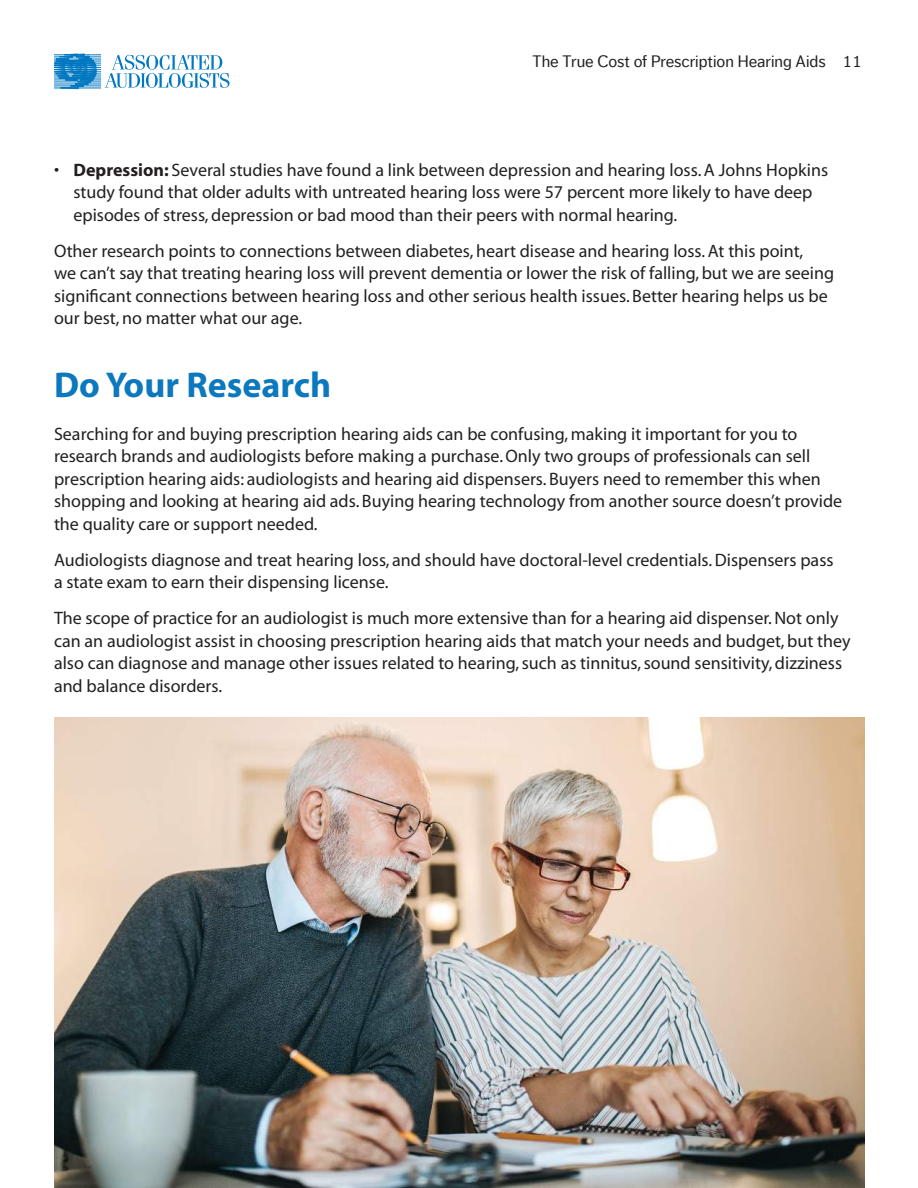
<style>
.page{position:relative;width:918px;height:1188px;background:#fff}
.page>*{position:absolute;margin:0;border:0;box-sizing:border-box;transform-origin:0 0}
.t1{font:700 36px "Myriad";color:#0c78be}
.t2{font:18px/22.5px "Myriad";color:#221f1f}
.t3{font:16.5px "Dagny Offc";color:#221f1f}
.s1{font-weight:700}
</style>
<div class="page">
<svg style="left:54px;top:54px;width:43px;height:34px"></svg>
<svg style="left:105px;top:55px;width:125px;height:33px"></svg>
<hr style="left:54px;top:55px;width:47px;height:1px;background:#0078c1">
<hr style="left:54px;top:57px;width:47px;height:1px;background:#0078c1">
<hr style="left:54px;top:59px;width:47px;height:1px;background:#0078c1">
<hr style="left:54px;top:61px;width:47px;height:1px;background:#0078c1">
<hr style="left:54px;top:63px;width:47px;height:1px;background:#0078c1">
<hr style="left:54px;top:65px;width:47px;height:1px;background:#0078c1">
<hr style="left:54px;top:67px;width:47px;height:1px;background:#0078c1">
<hr style="left:54px;top:69px;width:47px;height:1px;background:#0078c1">
<hr style="left:54px;top:72px;width:47px;height:1px;background:#0078c1">
<hr style="left:54px;top:74px;width:47px;height:1px;background:#0078c1">
<hr style="left:54px;top:76px;width:47px;height:1px;background:#0078c1">
<hr style="left:54px;top:78px;width:47px;height:1px;background:#0078c1">
<hr style="left:54px;top:80px;width:47px;height:1px;background:#0078c1">
<hr style="left:54px;top:82px;width:47px;height:1px;background:#0078c1">
<hr style="left:54px;top:88px;width:47px;height:1px;background:#0078c1">
<hr style="left:54px;top:86px;width:47px;height:1px;background:#0078c1">
<hr style="left:54px;top:84px;width:47px;height:1px;background:#0078c1">
<img style="left:54px;top:717px;width:810px;height:471px">
<p class="t3" style="left:533px;top:53px;width:331px">The True Cost of Prescription Hearing Aids 11</p>
<p class="t2" style="left:73px;top:160px;width:756px;text-indent:-19px">• <span class="s1">Depression:</span> Several studies have found a link between depression and hearing loss. A Johns Hopkins study found that older adults with untreated hearing loss were 57 percent more likely to have deep episodes of stress, depression or bad mood than their peers with normal hearing.</p>
<p class="t2" style="left:54px;top:241px;width:782px">Other research points to connections between diabetes, heart disease and hearing loss. At this point,<br>we can’t say that treating hearing loss will prevent dementia or lower the risk of falling, but we are seeing significant connections between hearing loss and other serious health issues. Better hearing helps us be our best, no matter what our age.</p>
<h1 class="t1" style="left:54px;top:371px;width:279px">Do Your Research</h1>
<p class="t2" style="left:54px;top:424px;width:790px">Searching for and buying prescription hearing aids can be confusing, making it important for you to research brands and audiologists before making a purchase. Only two groups of professionals can sell prescription hearing aids: audiologists and hearing aid dispensers. Buyers need to remember this when shopping and looking at hearing aid ads. Buying hearing technology from another source doesn’t provide the quality care or support needed.</p>
<p class="t2" style="left:54px;top:550px;width:781px">Audiologists diagnose and treat hearing loss, and should have doctoral-level credentials. Dispensers pass a state exam to earn their dispensing license.</p>
<p class="t2" style="left:54px;top:608px;width:798px">The scope of practice for an audiologist is much more extensive than for a hearing aid dispenser. Not only can an audiologist assist in choosing prescription hearing aids that match your needs and budget, but they also can diagnose and manage other issues related to hearing, such as tinnitus, sound sensitivity, dizziness and balance disorders.</p>
</div>
